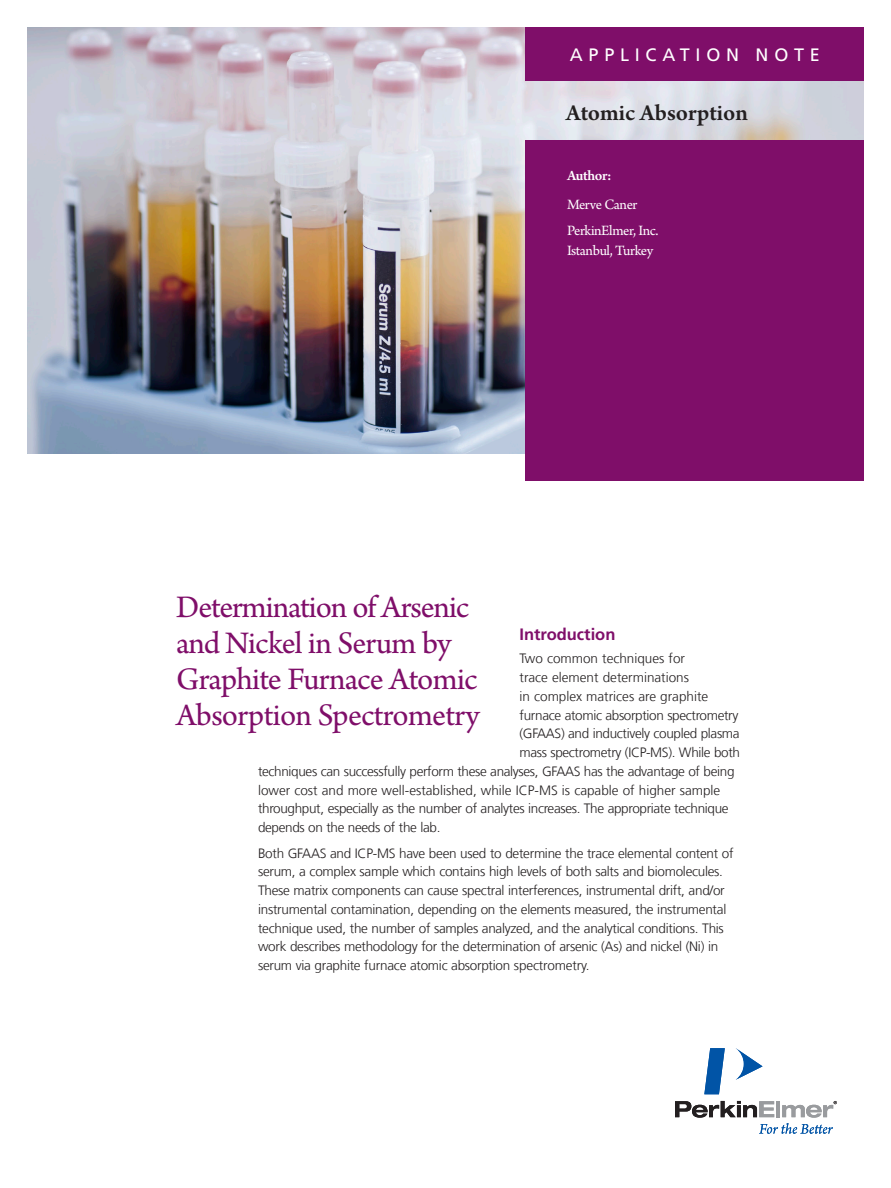
<style>
.page{position:relative;width:891px;height:1188px;background:#fff}
.page>*{position:absolute;margin:0;border:0;box-sizing:border-box;transform-origin:0 0}
.Intro_Head{font:33px/36px "Arno Pro";letter-spacing:-.025em;color:#7f0e69}
.Product_header{font:600 24px "Arno Pro";color:#231f20}
.t1{font:18px "Frutiger LT Com";letter-spacing:.32em;color:#fff}
.table{font:700 16.5px "Frutiger LT Com";color:#7f0e69}
.Body{font:15px/19.5px "Arno Pro";letter-spacing:-.025em;color:#fff}
.Body-2{font:600 15px "Arno Pro";letter-spacing:-.025em;color:#fff}
.Paragraph_Head{font:300 13.5px/18.8px "Frutiger LT Com";letter-spacing:-.02em;color:#231f20}
.Paragraph_Head-2{font:300 13.5px "Frutiger LT Com";color:#231f20}
</style>
<div class="page">
<img style="left:27px;top:27px;width:501px;height:427px">
<svg style="left:528px;top:81px;width:336px;height:59px;background:#d9dae1"></svg>
<svg style="left:736px;top:1048px;width:27px;height:32px"></svg>
<svg style="left:704px;top:1048px;width:21px;height:46px"></svg>
<svg style="left:675px;top:1101px;width:162px;height:33px"></svg>
<div style="left:526px;top:27px;width:338px;height:54px;background:#7f0e69"></div>
<div style="left:526px;top:140px;width:338px;height:341px;background:#7f0e69"></div>
<p class="t1" style="left:570px;top:44px;width:252px">APPLICATION NOTE</p>
<p class="Product_header" style="left:566px;top:99px;width:184px">Atomic Absorption</p>
<p class="Body-2" style="left:567px;top:167px;width:46px">Author:</p>
<p class="Body" style="left:567px;top:196px;width:72px">Merve Caner</p>
<p class="Body" style="left:567px;top:222px;width:93px">PerkinElmer, Inc.<br>Istanbul, Turkey</p>
<p class="Intro_Head" style="left:176px;top:590px;width:305px">Determination of Arsenic and Nickel in Serum by<br>Graphite Furnace Atomic<br>Absorption Spectrometry</p>
<p class="table" style="left:520px;top:625px;width:97px">Introduction</p>
<p class="Paragraph_Head-2" style="left:520px;top:651px;width:167px">Two common techniques for</p>
<p class="Paragraph_Head-2" style="left:520px;top:670px;width:171px">trace element determinations</p>
<p class="Paragraph_Head-2" style="left:520px;top:688px;width:190px">in complex matrices are graphite</p>
<p class="Paragraph_Head" style="left:520px;top:706px;width:220px">furnace atomic absorption spectrometry</p>
<p class="Paragraph_Head" style="left:520px;top:724px;width:222px">(GFAAS) and inductively coupled plasma</p>
<p class="Paragraph_Head" style="left:520px;top:743px;width:222px">mass spectrometry (ICP-MS). While both</p>
<p class="Paragraph_Head" style="left:258px;top:762px;width:478px">techniques can successfully perform these analyses, GFAAS has the advantage of being</p>
<p class="Paragraph_Head-2" style="left:258px;top:782px;width:464px">lower cost and more well-established, while ICP-MS is capable of higher sample</p>
<p class="Paragraph_Head" style="left:258px;top:799px;width:472px">throughput, especially as the number of analytes increases. The appropriate technique</p>
<p class="Paragraph_Head" style="left:258px;top:818px;width:184px">depends on the needs of the lab.</p>
<p class="Paragraph_Head" style="left:258px;top:844px;width:477px">Both GFAAS and ICP-MS have been used to determine the trace elemental content of serum, a complex sample which contains high levels of both salts and biomolecules.<br>These matrix components can cause spectral interferences, instrumental drift, and/or instrumental contamination, depending on the elements measured, the instrumental technique used, the number of samples analyzed, and the analytical conditions. This work describes methodology for the determination of arsenic (As) and nickel (Ni) in serum via graphite furnace atomic absorption spectrometry.</p>
</div>
